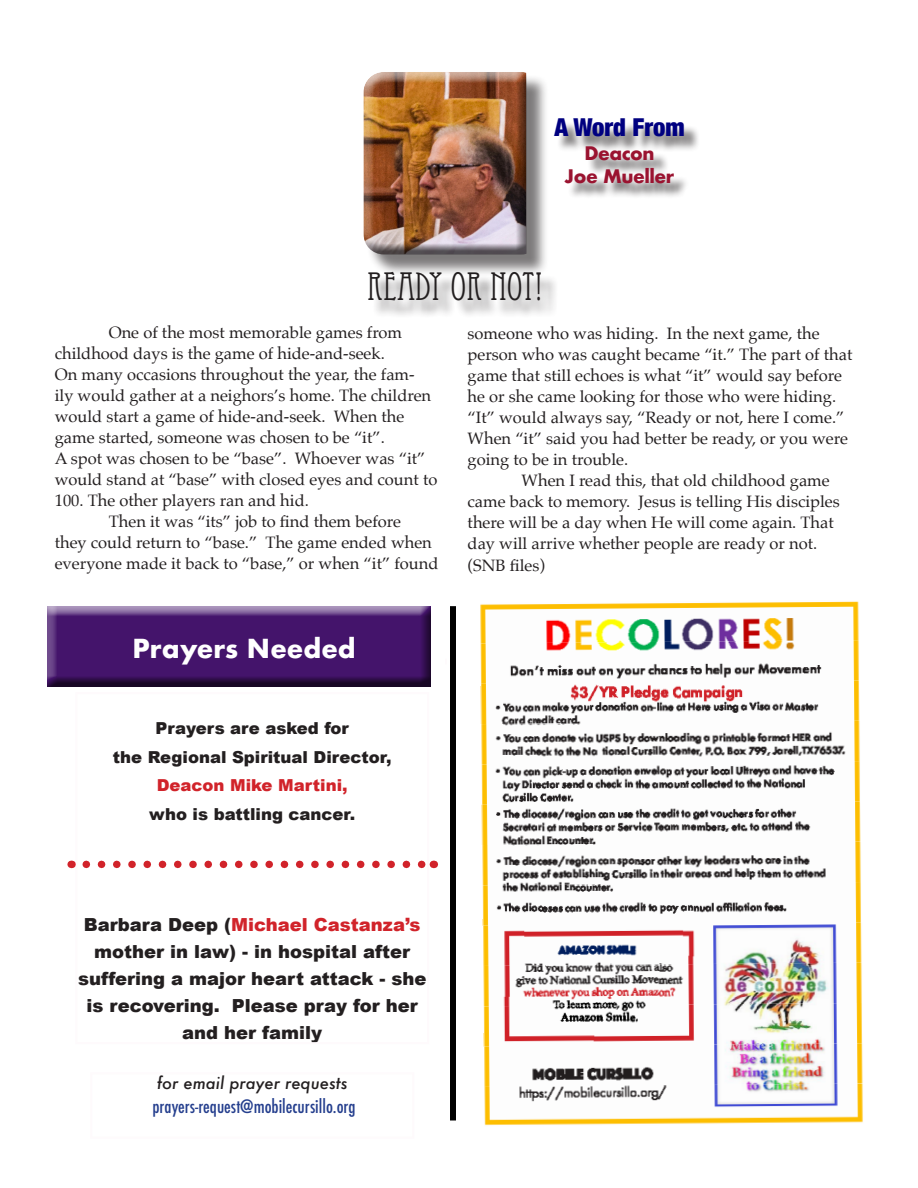
<style>
.page{position:relative;width:918px;height:1188px;background:#fff}
.page>*{position:absolute;margin:0;border:0;box-sizing:border-box;transform-origin:0 0}
.t1{font:39px "Eccentric Std";color:#231f20}
.t2{font:700 25.5px "Futura";color:#fff}
.t3{font:900 condensed 24.6px "Helvetica Neue";color:#000080}
.t4{font:700 18.15px "Futura";letter-spacing:-.025em;color:#9a1330}
.t5{font:900 18px/27px "Arial";color:#231f20;text-align:center}
.t6{font:500 condensed 18px "Futura";color:#253f8e}
.t7{font:16.5px/21px "Palatino";color:#231f20}
.t8{font:900 16.5px/28.5px "Arial";color:#231f20;text-align:center}
.t9{font:italic 500 16.5px "Futura";color:#231f20}
.t10{font:900 16.5px "Arial";color:#d1232a}
.s1{color:#d1232a}
</style>
<div class="page">
<div style="left:366px;top:74px;width:182px;height:202px;background:#231f20;opacity:.59"></div>
<div style="left:362px;top:70px;width:176px;height:185px;background:#231f20;opacity:.75"></div>
<div style="left:556px;top:121px;width:145px;height:78px;background:#231f20;opacity:.67"></div>
<div style="left:372px;top:275px;width:187px;height:44px;background:#231f20;opacity:.67"></div>
<div style="left:450px;top:606px;width:6px;height:515px;background:#000"></div>
<div style="left:41px;top:599px;width:401px;height:89px;background:#231f20;opacity:.75"></div>
<img style="left:480px;top:601px;width:379px;height:39px">
<img style="left:480px;top:640px;width:379px;height:40px">
<img style="left:480px;top:680px;width:380px;height:44px">
<img style="left:481px;top:721px;width:379px;height:40px">
<img style="left:481px;top:761px;width:379px;height:44px">
<img style="left:482px;top:801px;width:379px;height:41px">
<img style="left:482px;top:842px;width:379px;height:40px">
<img style="left:482px;top:882px;width:379px;height:44px">
<img style="left:483px;top:922px;width:379px;height:41px">
<img style="left:483px;top:963px;width:379px;height:40px">
<img style="left:483px;top:1003px;width:380px;height:44px">
<img style="left:484px;top:1043px;width:379px;height:41px">
<img style="left:484px;top:1084px;width:379px;height:42px">
<svg style="left:86px;top:861px;width:340px;height:7px"></svg>
<p class="t3" style="left:554px;top:107px;width:132px">A Word From</p>
<p class="t4" style="left:584px;top:140px;width:72px">Deacon</p>
<p class="t4" style="left:565px;top:163px;width:111px">Joe Mueller</p>
<h1 class="t1" style="left:367px;top:264px;width:177px">READY OR NOT!</h1>
<p class="t7" style="left:109px;top:322px;width:295px">One of the most memorable games from</p>
<p class="t7" style="left:55px;top:343px;width:332px">childhood days is the game of hide-and-seek.</p>
<p class="t7" style="left:55px;top:364px;width:361px">On many occasions throughout the year, the fam-</p>
<p class="t7" style="left:55px;top:385px;width:378px">ily would gather at a neighors’s home. The children</p>
<p class="t7" style="left:55px;top:406px;width:351px">would start a game of hide-and-seek. When the</p>
<p class="t7" style="left:55px;top:427px;width:332px">game started, someone was chosen to be “it”.</p>
<p class="t7" style="left:55px;top:448px;width:372px">A spot was chosen to be “base”. Whoever was “it”</p>
<p class="t7" style="left:55px;top:469px;width:384px">would stand at “base” with closed eyes and count to</p>
<p class="t7" style="left:55px;top:490px;width:256px">100. The other players ran and hid.</p>
<p class="t7" style="left:109px;top:511px;width:294px">Then it was “its” job to find them before</p>
<p class="t7" style="left:55px;top:532px;width:379px">they could return to “base.” The game ended when</p>
<p class="t7" style="left:55px;top:553px;width:385px">everyone made it back to “base,” or when “it” found</p>
<h2 class="t2" style="left:133px;top:630px;width:225px">Prayers Needed</h2>
<p class="t8" style="left:113px;top:713px;width:280px">Prayers are asked for<br>the Regional Spiritual Director,</p>
<p class="t10" style="left:157px;top:773px;width:192px">Deacon Mike Martini,</p>
<p class="t8" style="left:149px;top:799px;width:207px">who is battling cancer.</p>
<p class="t7" style="left:468px;top:323px;width:386px">someone who was hiding. In the next game, the person who was caught became “it.” The part of that game that still echoes is what “it” would say before he or she came looking for those who were hiding. “It” would always say, “Ready or not, here I come.” When “it” said you had better be ready, or you were going to be in trouble.</p>
<p class="t7" style="left:468px;top:470px;width:374px;text-indent:54px">When I read this, that old childhood game came back to memory. Jesus is telling His disciples there will be a day when He will come again. That day will arrive whether people are ready or not.</p>
<p class="t7" style="left:468px;top:555px;width:79px">(SNB files)</p>
<p class="t5" style="left:78px;top:910px;width:350px">Barbara Deep (<span class="s1">Michael Castanza’s </span>mother in law) - in hospital after suffering a major heart attack - she is recovering. Please pray for her and her family</p>
<p class="t9" style="left:157px;top:1071px;width:192px">for email prayer requests</p>
<p class="t6" style="left:153px;top:1095px;width:205px">prayers-request@mobilecursillo.org</p>
</div>
